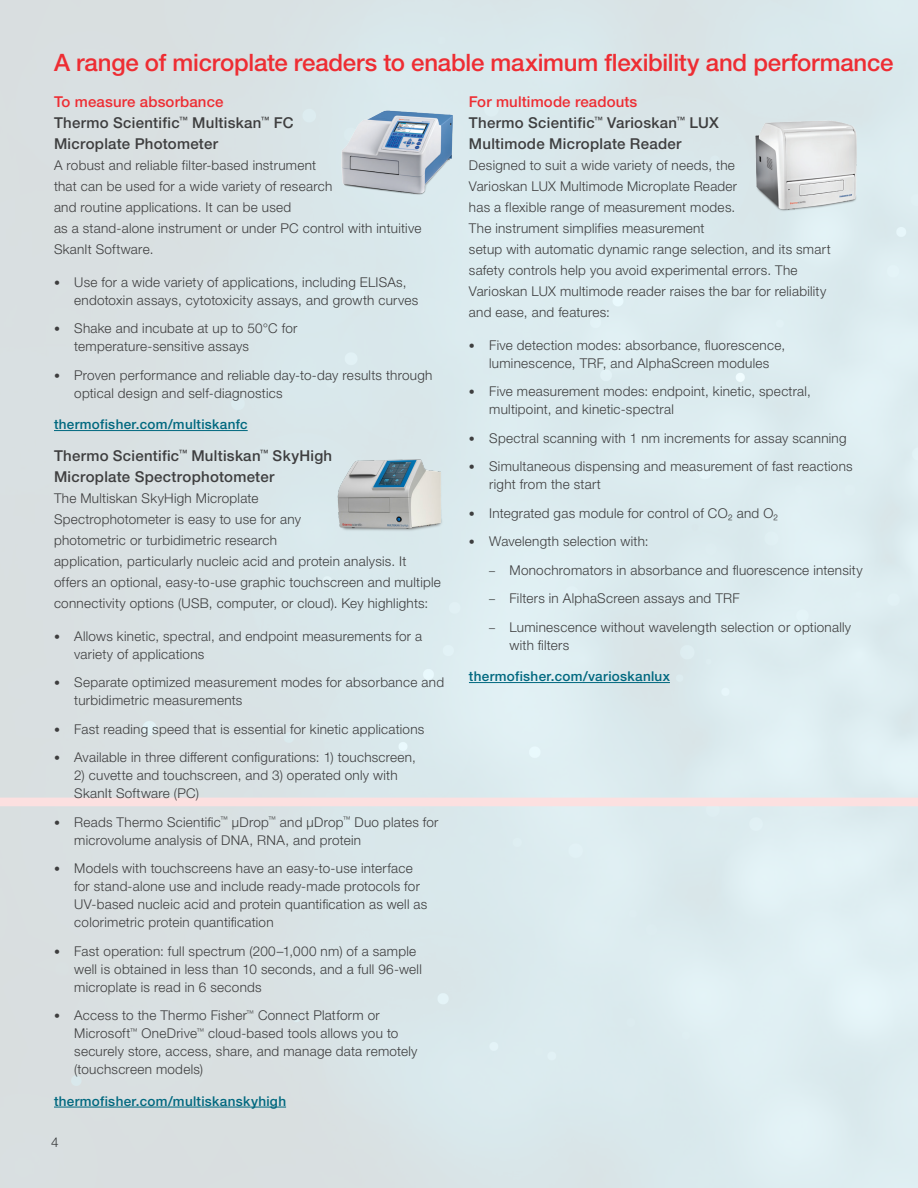
<style>
.page{position:relative;width:918px;height:1188px;background:#fff}
.page>*{position:absolute;margin:0;border:0;box-sizing:border-box;transform-origin:0 0}
.t1{font:500 24px "Helvetica Neue LTW1 G";letter-spacing:-.01em;color:#ee2d33}
.Content_Subhead{font:500 15px/21px "Helvetica Neue LTW1 G";letter-spacing:.02em;color:#3e3e3f}
.Content_Header{font:500 15px "Helvetica Neue LTW1 G";letter-spacing:.01em;color:#ee2d33}
.Body__Copy__No_Basel{font:300 13.5px/18px "Helvetica Neue LTW1 G";letter-spacing:.02em;color:#3e3e3f}
.Body__Copy__No_Basel-2{font:500 13.5px "Helvetica Neue LTW1 G";letter-spacing:.02em;color:#00687f}
.s1{font-size:12px}
</style>
<div class="page">
<img style="left:332px;top:453px;width:115px;height:84px">
<img style="left:336px;top:103px;width:124px;height:93px">
<hr style="left:469px;top:682px;width:201px;height:1px;background:#00687f">
<img style="left:742px;top:110px;width:124px;height:109px">
<hr style="left:54px;top:430px;width:194px;height:1px;background:#00687f">
<hr style="left:54px;top:1107px;width:232px;height:1px;background:#00687f">
<h5 class="t1" style="left:54px;top:48px;width:841px">A range of microplate readers to enable maximum flexibility and performance</h5>
<p class="Content_Header" style="left:469px;top:92px;width:170px">For multimode readouts</p>
<p class="Content_Subhead" style="left:469px;top:112px;width:252px">Thermo Scientific<sup>™</sup> Varioskan<sup>™</sup> LUX<br>Multimode Microplate Reader</p>
<p class="Body__Copy__No_Basel" style="left:469px;top:154px;width:363px;line-height:21px">Designed to suit a wide variety of needs, the<br>Varioskan LUX Multimode Microplate Reader<br>has a flexible range of measurement modes.<br>The instrument simplifies measurement<br>setup with automatic dynamic range selection, and its smart safety controls help you avoid experimental errors. The Varioskan LUX multimode reader raises the bar for reliability and ease, and features:</p>
<p class="Body__Copy__No_Basel" style="left:469px;top:336px;width:318px;text-align:center"><span class="s1">•</span> Five detection modes: absorbance, fluorescence, luminescence, TRF, and AlphaScreen modules</p>
<p class="Body__Copy__No_Basel" style="left:489px;top:382px;width:323px;text-indent:-20px"><span class="s1">•</span> Five measurement modes: endpoint, kinetic, spectral, multipoint, and kinetic-spectral</p>
<p class="Body__Copy__No_Basel" style="left:469px;top:429px;width:379px"><span class="s1">•</span> Spectral scanning with 1 nm increments for assay scanning</p>
<p class="Body__Copy__No_Basel" style="left:489px;top:457px;width:365px;text-indent:-20px"><span class="s1">•</span> Simultaneous dispensing and measurement of fast reactions right from the start</p>
<p class="Body__Copy__No_Basel" style="left:469px;top:504px;width:311px"><span class="s1">•</span> Integrated gas module for control of CO₂ and O₂</p>
<p class="Body__Copy__No_Basel" style="left:469px;top:532px;width:181px"><span class="s1">•</span> Wavelength selection with:</p>
<p class="Body__Copy__No_Basel" style="left:489px;top:561px;width:375px"><span class="s1">–</span> Monochromators in absorbance and fluorescence intensity</p>
<p class="Body__Copy__No_Basel" style="left:489px;top:589px;width:252px"><span class="s1">–</span> Filters in AlphaScreen assays and TRF</p>
<p class="Body__Copy__No_Basel" style="left:509px;top:618px;width:343px;text-indent:-20px"><span class="s1">–</span> Luminescence without wavelength selection or optionally with filters</p>
<p class="Body__Copy__No_Basel-2" style="left:469px;top:668px;width:202px">thermofisher.com/varioskanlux</p>
<p class="Content_Header" style="left:54px;top:92px;width:171px">To measure absorbance</p>
<p class="Content_Subhead" style="left:54px;top:112px;width:241px">Thermo Scientific<sup>™</sup> Multiskan<sup>™</sup> FC<br>Microplate Photometer</p>
<p class="Body__Copy__No_Basel" style="left:54px;top:154px;width:369px;line-height:21px">A robust and reliable filter-based instrument<br>that can be used for a wide variety of research<br>and routine applications. It can be used<br>as a stand-alone instrument or under PC control with intuitive SkanIt Software.</p>
<p class="Body__Copy__No_Basel" style="left:74px;top:273px;width:346px;text-indent:-20px"><span class="s1">•</span> Use for a wide variety of applications, including ELISAs, endotoxin assays, cytotoxicity assays, and growth curves</p>
<p class="Body__Copy__No_Basel" style="left:74px;top:319px;width:225px;text-indent:-20px"><span class="s1">•</span> Shake and incubate at up to 50°C for temperature-sensitive assays</p>
<p class="Body__Copy__No_Basel" style="left:74px;top:366px;width:360px;text-indent:-20px"><span class="s1">•</span> Proven performance and reliable day-to-day results through optical design and self-diagnostics</p>
<p class="Body__Copy__No_Basel-2" style="left:54px;top:416px;width:195px">thermofisher.com/multiskanfc</p>
<p class="Content_Subhead" style="left:54px;top:445px;width:280px">Thermo Scientific<sup>™</sup> Multiskan<sup>™</sup> SkyHigh<br>Microplate Spectrophotometer</p>
<p class="Body__Copy__No_Basel" style="left:54px;top:487px;width:388px;line-height:21px">The Multiskan SkyHigh Microplate<br>Spectrophotometer is easy to use for any<br>photometric or turbidimetric research<br>application, particularly nucleic acid and protein analysis. It offers an optional, easy-to-use graphic touchscreen and multiple connectivity options (USB, computer, or cloud). Key highlights:</p>
<p class="Body__Copy__No_Basel" style="left:74px;top:627px;width:349px;text-indent:-20px"><span class="s1">•</span> Allows kinetic, spectral, and endpoint measurements for a variety of applications</p>
<p class="Body__Copy__No_Basel" style="left:74px;top:673px;width:371px;text-indent:-20px"><span class="s1">•</span> Separate optimized measurement modes for absorbance and turbidimetric measurements</p>
<p class="Body__Copy__No_Basel" style="left:54px;top:720px;width:372px"><span class="s1">•</span> Fast reading speed that is essential for kinetic applications</p>
<p class="Body__Copy__No_Basel" style="left:54px;top:748px;width:364px"><span class="s1">•</span> Available in three different configurations: 1) touchscreen,</p>
<p class="Body__Copy__No_Basel" style="left:74px;top:766px;width:325px">2) cuvette and touchscreen, and 3) operated only with<br>SkanIt Software (PC)</p>
<p class="Body__Copy__No_Basel" style="left:74px;top:813px;width:366px;text-indent:-20px"><span class="s1">•</span> Reads Thermo Scientific<sup>™</sup> µDrop<sup>™</sup> and µDrop<sup>™</sup> Duo plates for microvolume analysis of DNA, RNA, and protein</p>
<p class="Body__Copy__No_Basel" style="left:74px;top:859px;width:355px;text-indent:-20px"><span class="s1">•</span> Models with touchscreens have an easy-to-use interface for stand-alone use and include ready-made protocols for UV-based nucleic acid and protein quantification as well as colorimetric protein quantification</p>
<p class="Body__Copy__No_Basel" style="left:74px;top:942px;width:349px;text-indent:-20px"><span class="s1">•</span> Fast operation: full spectrum (200–1,000 nm) of a sample well is obtained in less than 10 seconds, and a full 96-well microplate is read in 6 seconds</p>
<p class="Body__Copy__No_Basel" style="left:74px;top:1006px;width:345px;text-indent:-20px"><span class="s1">•</span> Access to the Thermo Fisher<sup>™</sup> Connect Platform or Microsoft<sup>™</sup> OneDrive<sup>™</sup> cloud-based tools allows you to securely store, access, share, and manage data remotely (touchscreen models)</p>
<p class="Body__Copy__No_Basel-2" style="left:54px;top:1093px;width:234px">thermofisher.com/multiskanskyhigh</p>
<p class="Body__Copy__No_Basel" style="left:51px;top:1133px;width:9px">4</p>
</div>
